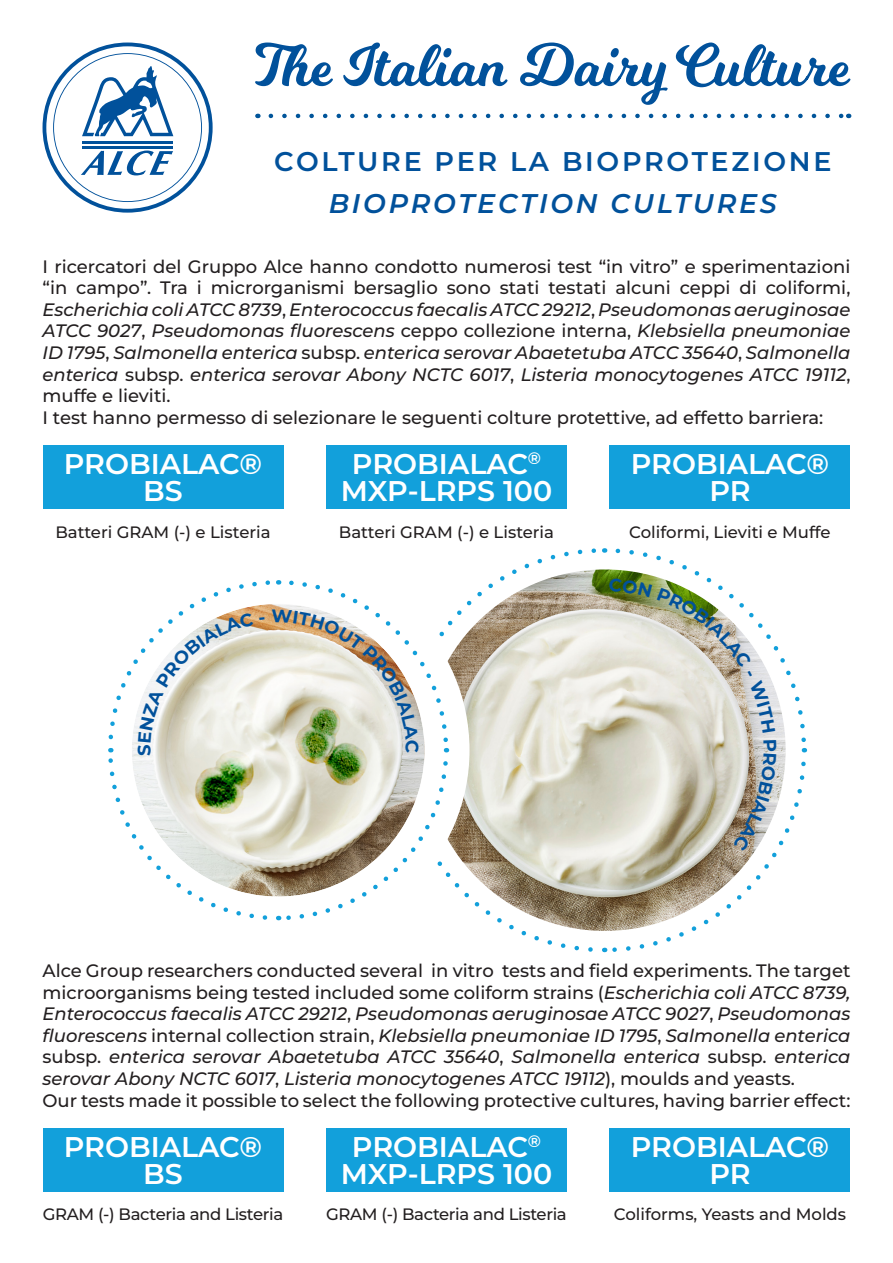
<style>
.page{position:relative;width:893px;height:1263px;background:#fff}
.page>*{position:absolute;margin:0;border:0;box-sizing:border-box;transform-origin:0 0}
.skew_text_01{font:600 28.5px "Montserrat";color:#fff}
.skew_text_01-2{font:600 27px "Montserrat";letter-spacing:.1em;color:#01519b}
.skew_text_01-3{font:italic 600 27px "Montserrat";letter-spacing:.1em;color:#01519b}
.t1{font:italic 500 18px/21.6px "Montserrat";color:#231f20;text-align:justify}
.t2{font:500 18px "Montserrat";color:#231f20}
.skew_text_02{font:500 16.5px "Montserrat";letter-spacing:-.005em;color:#231f20}
.s1{font-style:normal}
</style>
<div class="page">
<svg style="left:43px;top:43px;width:170px;height:170px"></svg>
<svg style="left:271px;top:114px;width:570px;height:4px"></svg>
<svg style="left:255px;top:43px;width:595px;height:62px"></svg>
<div style="left:43px;top:445px;width:240px;height:64px;background:#12a0db"></div>
<div style="left:326px;top:445px;width:241px;height:64px;background:#12a0db"></div>
<div style="left:609px;top:445px;width:241px;height:64px;background:#12a0db"></div>
<div style="left:43px;top:1128px;width:240px;height:64px;background:#12a0db"></div>
<div style="left:326px;top:1128px;width:241px;height:64px;background:#12a0db"></div>
<div style="left:609px;top:1128px;width:241px;height:64px;background:#12a0db"></div>
<svg style="left:108px;top:548px;width:700px;height:405px"></svg>
<p class="skew_text_01-2" style="left:274px;top:144px;width:559px">COLTURE PER LA BIOPROTEZIONE</p>
<p class="skew_text_01-3" style="left:329px;top:185px;width:450px">BIOPROTECTION CULTURES</p>
<p class="t1" style="left:43px;top:255px;width:809px"><span class="s1">I ricercatori del Gruppo Alce hanno condotto numerosi test “in vitro” e sperimentazioni “in campo”. Tra i microrganismi bersaglio sono stati testati alcuni ceppi di coliformi, </span>Escherichia coli ATCC 8739<span class="s1">,</span> Enterococcus faecalis ATCC 29212<span class="s1">,</span> Pseudomonas aeruginosae ATCC 9027<span class="s1">,</span> Pseudomonas fluorescens <span class="s1">ceppo collezione interna,</span> Klebsiella pneumoniae ID 1795<span class="s1">,</span> Salmonella enterica <span class="s1">subsp.</span> enterica serovar Abaetetuba ATCC 35640<span class="s1">,</span> Salmonella enterica <span class="s1">subsp.</span> enterica serovar Abony NCTC 6017<span class="s1">,</span> Listeria monocytogenes ATCC 19112<span class="s1">, muffe e lieviti.</span></p>
<p class="t2" style="left:43px;top:405px;width:782px">I test hanno permesso di selezionare le seguenti colture protettive, ad effetto barriera:</p>
<p class="skew_text_01" style="left:64px;top:445px;width:200px">PROBIALAC®</p>
<p class="skew_text_01" style="left:143px;top:472px;width:41px">BS</p>
<p class="skew_text_01" style="left:352px;top:445px;width:191px">PROBIALAC<sup>®</sup></p>
<p class="skew_text_01" style="left:341px;top:472px;width:213px">MXP-LRPS 100</p>
<p class="skew_text_01" style="left:631px;top:445px;width:200px">PROBIALAC®</p>
<p class="skew_text_01" style="left:709px;top:472px;width:43px">PR</p>
<p class="skew_text_02" style="left:55px;top:521px;width:217px">Batteri GRAM (-) e Listeria</p>
<p class="skew_text_02" style="left:339px;top:521px;width:217px">Batteri GRAM (-) e Listeria</p>
<p class="skew_text_02" style="left:629px;top:521px;width:203px">Coliformi, Lieviti e Muffe</p>
<p class="t1" style="left:43px;top:959px;width:809px"><span class="s1">Alce Group researchers conducted several in vitro tests and field experiments. The target microorganisms being tested included some coliform strains (</span>Escherichia coli ATCC 8739, Enterococcus faecalis ATCC 29212<span class="s1">,</span> Pseudomonas aeruginosae ATCC 9027<span class="s1">,</span> Pseudomonas fluorescens <span class="s1">internal collection strain,</span> Klebsiella pneumoniae ID 1795<span class="s1">,</span> Salmonella enterica <span class="s1">subsp.</span> enterica serovar Abaetetuba ATCC 35640<span class="s1">,</span> Salmonella enterica <span class="s1">subsp.</span> enterica serovar Abony NCTC 6017<span class="s1">,</span> Listeria monocytogenes ATCC 19112<span class="s1">), moulds and yeasts.</span></p>
<p class="t2" style="left:43px;top:1088px;width:809px">Our tests made it possible to select the following protective cultures, having barrier effect:</p>
<p class="skew_text_01" style="left:64px;top:1127px;width:200px">PROBIALAC®</p>
<p class="skew_text_01" style="left:143px;top:1154px;width:41px">BS</p>
<p class="skew_text_01" style="left:352px;top:1127px;width:191px">PROBIALAC<sup>®</sup></p>
<p class="skew_text_01" style="left:341px;top:1154px;width:213px">MXP-LRPS 100</p>
<p class="skew_text_01" style="left:631px;top:1127px;width:200px">PROBIALAC®</p>
<p class="skew_text_01" style="left:709px;top:1154px;width:43px">PR</p>
<p class="skew_text_02" style="left:43px;top:1203px;width:242px">GRAM (-) Bacteria and Listeria</p>
<p class="skew_text_02" style="left:326px;top:1203px;width:242px">GRAM (-) Bacteria and Listeria</p>
<p class="skew_text_02" style="left:614px;top:1203px;width:234px">Coliforms, Yeasts and Molds</p>
</div>
